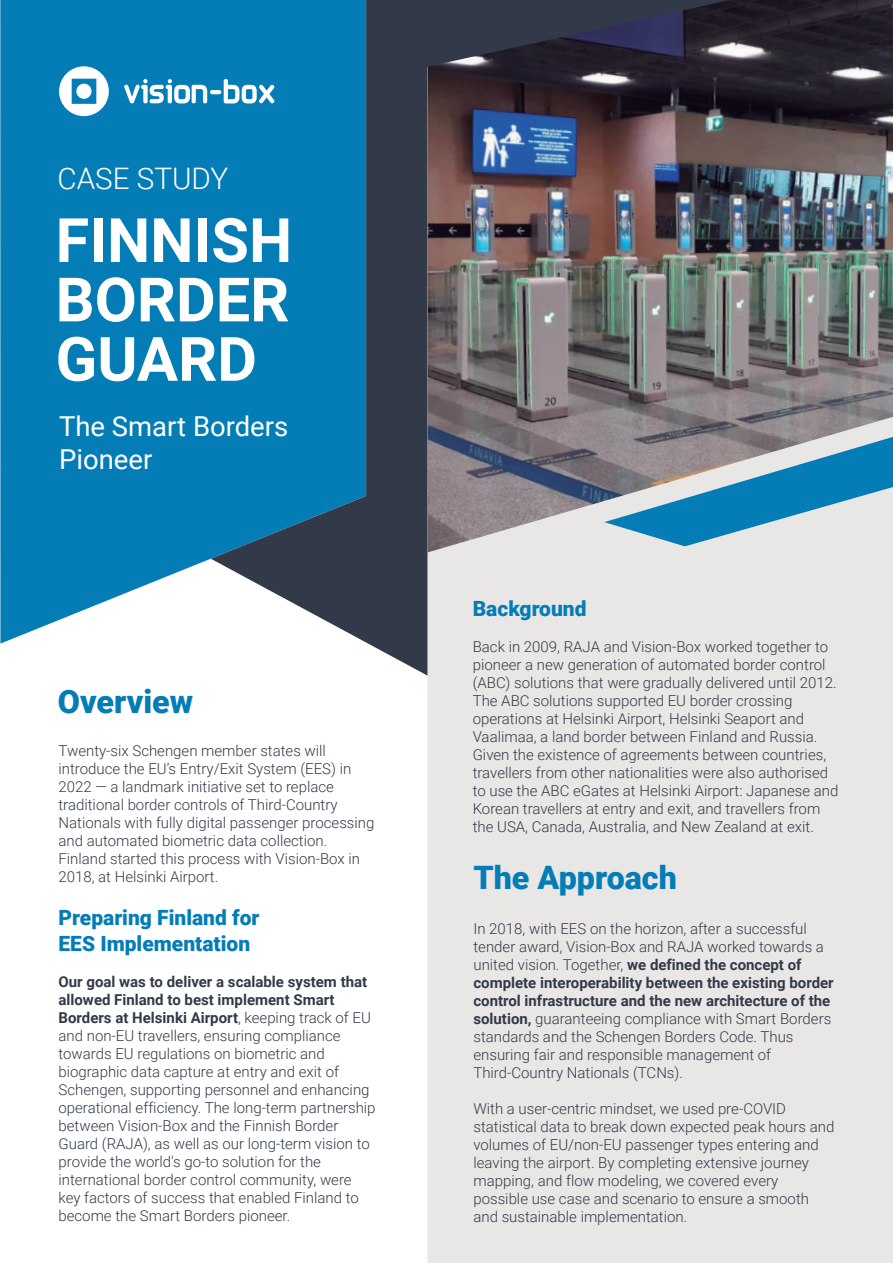
<style>
.page{position:relative;width:893px;height:1263px;background:#fff}
.page>*{position:absolute;margin:0;border:0;box-sizing:border-box;transform-origin:0 0}
.t1{font:700 61.2px/59.4px "Roboto";color:#fff;text-align:justify}
.t2{font:900 32.25px "Roboto";color:#047db7}
.t3{font:300 29.7px "Roboto";color:#fff}
.t4{font:27.45px/33px "Roboto";color:#fff}
.t5{font:900 21px/25.2px "Roboto";color:#047db7}
.t6{font:300 15px/18px "Roboto";color:#323a49}
.s1{font-weight:700}
</style>
<div class="page">
<svg style="left:0;top:0;width:211px;height:644px;background:#1586bc"></svg>
<div style="left:427px;top:0;width:466px;height:1263px;background:#e8e7e6"></div>
<svg style="left:59px;top:66px;width:50px;height:50px"></svg>
<div style="left:76px;top:84px;width:16px;height:15px;background:#fff;border-radius:50%"></div>
<svg style="left:124px;top:79px;width:87px;height:25px"></svg>
<img style="left:730px;top:0;width:163px;height:534px">
<svg style="left:211px;top:0;width:519px;height:676px"></svg>
<h3 class="t3" style="left:58px;top:158px;width:172px">CASE STUDY</h3>
<h1 class="t1" style="left:56px;top:208px;width:238px">FINNISH BORDER GUARD</h1>
<h3 class="t4" style="left:59px;top:409px;width:231px">The Smart Borders<br>Pioneer</h3>
<h2 class="t2" style="left:58px;top:678px;width:137px">Overview</h2>
<p class="t6" style="left:59px;top:741px;width:317px">Twenty-six Schengen member states will introduce the EU’s Entry/Exit System (EES) in 2022 — a landmark initiative set to replace traditional border controls of Third-Country Nationals with fully digital passenger processing and automated biometric data collection.<br>Finland started this process with Vision-Box in 2018, at Helsinki Airport.</p>
<h3 class="t5" style="left:59px;top:904px;width:203px">Preparing Finland for<br>EES Implementation</h3>
<p class="t6" style="left:59px;top:972px;width:319px"><span class="s1">Our goal was to deliver a scalable system that allowed Finland to best implement Smart Borders at Helsinki Airport</span>, keeping track of EU and non-EU travellers, ensuring compliance towards EU regulations on biometric and biographic data capture at entry and exit of Schengen, supporting personnel and enhancing operational efficiency. The long-term partnership between Vision-Box and the Finnish Border Guard (RAJA), as well as our long-term vision to provide the world's go-to solution for the international border control community, were key factors of success that enabled Finland to become the Smart Borders pioneer.</p>
<h3 class="t5" style="left:473px;top:595px;width:115px">Background</h3>
<p class="t6" style="left:473px;top:637px;width:367px">Back in 2009, RAJA and Vision-Box worked together to pioneer a new generation of automated border control (ABC) solutions that were gradually delivered until 2012.<br>The ABC solutions supported EU border crossing operations at Helsinki Airport, Helsinki Seaport and Vaalimaa, a land border between Finland and Russia.<br>Given the existence of agreements between countries, travellers from other nationalities were also authorised to use the ABC eGates at Helsinki Airport: Japanese and Korean travellers at entry and exit, and travellers from the USA, Canada, Australia, and New Zealand at exit.</p>
<h2 class="t2" style="left:473px;top:855px;width:205px">The Approach</h2>
<p class="t6" style="left:473px;top:919px;width:362px">In 2018, with EES on the horizon, after a successful tender award, Vision-Box and RAJA worked towards a united vision. Together, <span class="s1">we defined the concept of complete interoperability between the existing border control infrastructure and the new architecture of the solution,</span> guaranteeing compliance with Smart Borders standards and the Schengen Borders Code. Thus ensuring fair and responsible management of Third-Country Nationals (TCNs).</p>
<p class="t6" style="left:473px;top:1099px;width:362px">With a user-centric mindset, we used pre-COVID statistical data to break down expected peak hours and volumes of EU/non-EU passenger types entering and leaving the airport. By completing extensive journey mapping, and flow modeling, we covered every possible use case and scenario to ensure a smooth and sustainable implementation.</p>
</div>
